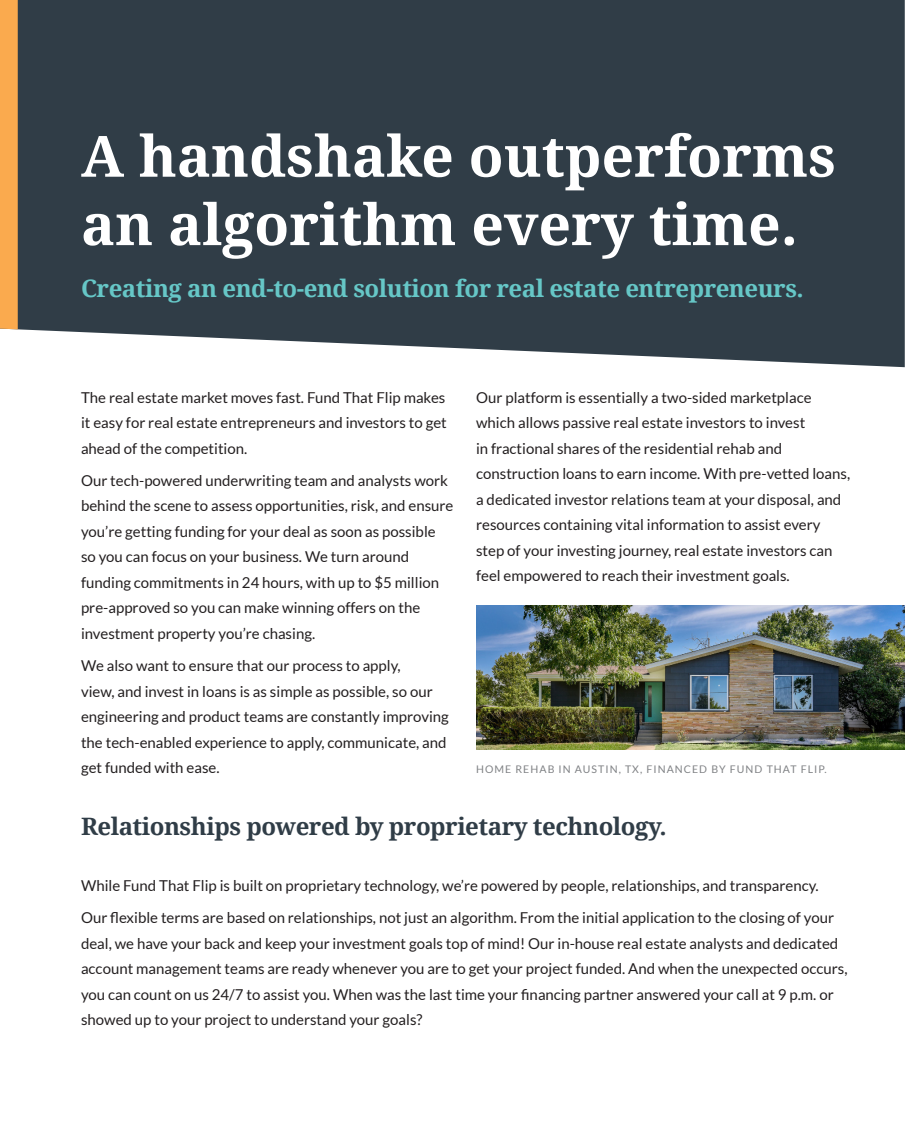
<style>
.page{position:relative;width:905px;height:1134px;background:#fff}
.page>*{position:absolute;margin:0;border:0;box-sizing:border-box;transform-origin:0 0}
.Heading{font:700 57px/68.4px "Droid Serif";color:#fff}
.Subhead_1{font:700 24px "Droid Serif";letter-spacing:-.02em;color:#66c7c7}
.Subhead_1-2{font:700 24px "Droid Serif";letter-spacing:-.02em;color:#303d47}
.Body{font:15px/25.5px "Lato";color:#231f20}
.t1{font:10.5px "Lato";letter-spacing:.1em;color:#808285}
</style>
<div class="page">
<div style="left:10px;top:0;width:894px;height:367px;background:#303d47"></div>
<img style="left:476px;top:606px;width:428px;height:143px">
<div style="left:0;top:0;width:18px;height:329px;background:#faaa4e"></div>
<p class="Heading" style="left:81px;top:120px;width:756px">A handshake outperforms an algorithm every time.</p>
<p class="Subhead_1" style="left:81px;top:271px;width:724px">Creating an end-to-end solution for real estate entrepreneurs.</p>
<p class="Body" style="left:81px;top:384px;width:367px;text-align:justify">The real estate market moves fast. Fund That Flip makes it easy for real estate entrepreneurs and investors to get ahead of the competition.</p>
<p class="Body" style="left:81px;top:468px;width:374px">Our tech-powered underwriting team and analysts work behind the scene to assess opportunities, risk, and ensure you’re getting funding for your deal as soon as possible so you can focus on your business. We turn around funding commitments in 24 hours, with up to $5 million pre-approved so you can make winning offers on the investment property you’re chasing.</p>
<p class="Body" style="left:81px;top:653px;width:369px">We also want to ensure that our process to apply,<br>view, and invest in loans is as simple as possible, so our engineering and product teams are constantly improving the tech-enabled experience to apply, communicate, and get funded with ease.</p>
<p class="Body" style="left:476px;top:384px;width:375px">Our platform is essentially a two-sided marketplace which allows passive real estate investors to invest<br>in fractional shares of the residential rehab and construction loans to earn income. With pre-vetted loans, a dedicated investor relations team at your disposal, and resources containing vital information to assist every step of your investing journey, real estate investors can feel empowered to reach their investment goals.</p>
<p class="t1" style="left:476px;top:763px;width:352px">HOME REHAB IN AUSTIN, TX, FINANCED BY FUND THAT FLIP.</p>
<p class="Subhead_1-2" style="left:81px;top:810px;width:587px">Relationships powered by proprietary technology.</p>
<p class="Body" style="left:81px;top:873px;width:739px">While Fund That Flip is built on proprietary technology, we’re powered by people, relationships, and transparency.</p>
<p class="Body" style="left:81px;top:905px;width:768px">Our flexible terms are based on relationships, not just an algorithm. From the initial application to the closing of your deal, we have your back and keep your investment goals top of mind! Our in-house real estate analysts and dedicated account management teams are ready whenever you are to get your project funded. And when the unexpected occurs, you can count on us 24/7 to assist you. When was the last time your financing partner answered your call at 9 p.m. or showed up to your project to understand your goals?</p>
</div>
